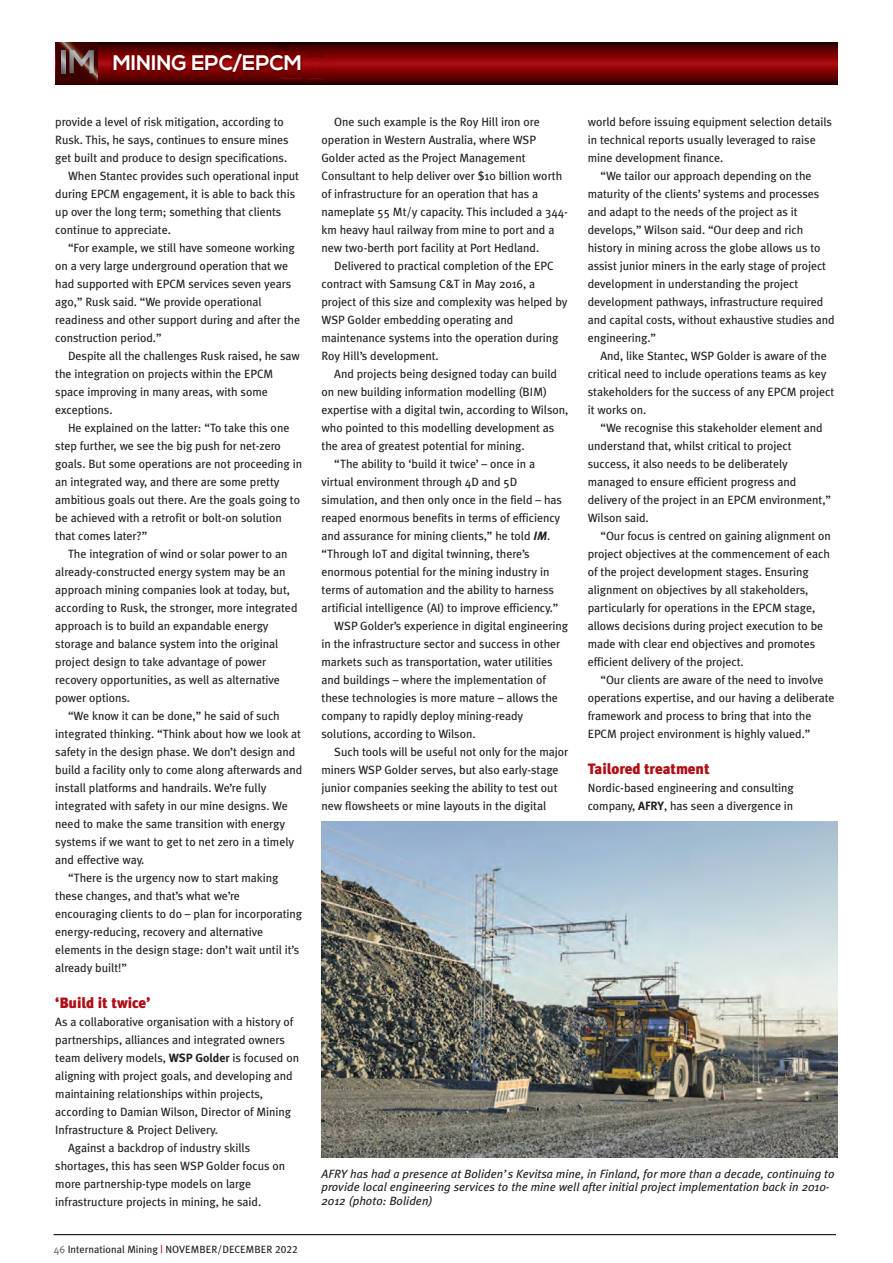
<style>
.page{position:relative;width:893px;height:1263px;background:#fff}
.page>*{position:absolute;margin:0;border:0;box-sizing:border-box;transform-origin:0 0}
.t1{font:700 21px "Nexa";color:#fff}
.t2{font:900 15px "Meta Plus";letter-spacing:-.005em;color:#b00d15}
.t3{font:12px/18px "Meta Plus";letter-spacing:-.005em;color:#231f20}
.t4{font:italic 12px/13.5px "Meta Plus";color:#231f20}
.t5{font:10.5px "Meta Plus Book Caps";color:#231f20}
.s1{font-weight:700}
.s2{font-family:"Meta Plus";color:#6c6d70}
.s3{font-family:"Meta Plus"}
.s4{font-family:"Meta Plus";color:#b00d15}
.s5{font-family:"Meta Plus Bold Caps";font-style:italic}
</style>
<div class="page">
<img style="left:321px;top:822px;width:517px;height:336px">
<img style="left:93px;top:84px;width:745px;height:1px">
<img style="left:93px;top:42px;width:745px;height:42px">
<svg style="left:56px;top:43px;width:42px;height:41px"></svg>
<svg style="left:61px;top:50px;width:4px;height:23px"></svg>
<svg style="left:69px;top:50px;width:25px;height:23px"></svg>
<hr style="left:54px;top:1234px;width:782px;height:1px;background:#231f20">
<p class="t1" style="left:113px;top:51px;width:191px">MINING EPC/EPCM</p>
<p class="t3" style="left:55px;top:114px;width:235px">provide a level of risk mitigation, according to<br>Rusk. This, he says, continues to ensure mines get built and produce to design specifications.</p>
<p class="t3" style="left:55px;top:168px;width:245px;text-indent:13px">When Stantec provides such operational input during EPCM engagement, it is able to back this up over the long term; something that clients continue to appreciate.</p>
<p class="t3" style="left:55px;top:240px;width:246px;text-indent:13px">“For example, we still have someone working on a very large underground operation that we had supported with EPCM services seven years ago,” Rusk said. “We provide operational readiness and other support during and after the construction period.”</p>
<p class="t3" style="left:55px;top:348px;width:246px;text-indent:13px">Despite all the challenges Rusk raised, he saw the integration on projects within the EPCM space improving in many areas, with some exceptions.</p>
<p class="t3" style="left:55px;top:420px;width:248px;text-indent:13px">He explained on the latter: “To take this one step further, we see the big push for net-zero goals. But some operations are not proceeding in an integrated way, and there are some pretty ambitious goals out there. Are the goals going to be achieved with a retrofit or bolt-on solution that comes later?”</p>
<p class="t3" style="left:55px;top:546px;width:244px;text-indent:13px">The integration of wind or solar power to an already-constructed energy system may be an approach mining companies look at today, but, according to Rusk, the stronger, more integrated approach is to build an expandable energy storage and balance system into the original project design to take advantage of power recovery opportunities, as well as alternative power options.</p>
<p class="t3" style="left:55px;top:708px;width:249px;text-indent:13px">“We know it can be done,” he said of such integrated thinking. “Think about how we look at safety in the design phase. We don’t design and build a facility only to come along afterwards and install platforms and handrails. We’re fully integrated with safety in our mine designs. We need to make the same transition with energy systems if we want to get to net zero in a timely and effective way.</p>
<p class="t3" style="left:55px;top:870px;width:248px;text-indent:13px">“There is the urgency now to start making these changes, and that’s what we’re encouraging clients to do – plan for incorporating energy-reducing, recovery and alternative elements in the design stage: don’t wait until it’s already built!”</p>
<p class="t2" style="left:55px;top:997px;width:97px">‘Build it twice’</p>
<p class="t3" style="left:55px;top:1014px;width:245px">As a collaborative organisation with a history of partnerships, alliances and integrated owners team delivery models, <span class="s1">WSP Golder</span> is focused on aligning with project goals, and developing and maintaining relationships within projects, according to Damian Wilson, Director of Mining Infrastructure &amp; Project Delivery.</p>
<p class="t3" style="left:55px;top:1140px;width:231px;text-indent:13px">Against a backdrop of industry skills shortages, this has seen WSP Golder focus on more partnership-type models on large infrastructure projects in mining, he said.</p>
<p class="t5" style="left:54px;top:1243px;width:245px"><span class="s2">46</span> <span class="s3">International Mining</span> <span class="s4">|</span> NOVEMBER/DECEMBER 2022</p>
<p class="t3" style="left:321px;top:114px;width:248px;text-indent:13px">One such example is the Roy Hill iron ore operation in Western Australia, where WSP Golder acted as the Project Management Consultant to help deliver over $10 billion worth of infrastructure for an operation that has a nameplate 55 Mt/y capacity. This included a 344- km heavy haul railway from mine to port and a new two-berth port facility at Port Hedland.</p>
<p class="t3" style="left:321px;top:258px;width:247px;text-indent:13px">Delivered to practical completion of the EPC contract with Samsung C&amp;T in May 2016, a project of this size and complexity was helped by WSP Golder embedding operating and maintenance systems into the operation during Roy Hill’s development.</p>
<p class="t3" style="left:321px;top:366px;width:248px;text-indent:13px">And projects being designed today can build on new building information modelling (BIM) expertise with a digital twin, according to Wilson, who pointed to this modelling development as the area of greatest potential for mining.</p>
<p class="t3" style="left:321px;top:456px;width:242px;text-indent:13px">“The ability to ‘build it twice’ – once in a virtual environment through 4D and 5D simulation, and then only once in the field – has reaped enormous benefits in terms of efficiency and assurance for mining clients,” he told <span class="s5">IM</span>. “Through IoT and digital twinning, there’s enormous potential for the mining industry in terms of automation and the ability to harness artificial intelligence (AI) to improve efficiency.”</p>
<p class="t3" style="left:321px;top:618px;width:248px;text-indent:13px">WSP Golder’s experience in digital engineering in the infrastructure sector and success in other markets such as transportation, water utilities and buildings – where the implementation of these technologies is more mature – allows the company to rapidly deploy mining-ready solutions, according to Wilson.</p>
<p class="t3" style="left:321px;top:744px;width:248px;text-indent:13px">Such tools will be useful not only for the major miners WSP Golder serves, but also early-stage junior companies seeking the ability to test out new flowsheets or mine layouts in the digital</p>
<p class="t3" style="left:588px;top:114px;width:246px">world before issuing equipment selection details in technical reports usually leveraged to raise mine development finance.</p>
<p class="t3" style="left:588px;top:168px;width:249px;text-indent:13px">“We tailor our approach depending on the maturity of the clients’ systems and processes and adapt to the needs of the project as it develops,” Wilson said. “Our deep and rich history in mining across the globe allows us to assist junior miners in the early stage of project development in understanding the project development pathways, infrastructure required and capital costs, without exhaustive studies and engineering.”</p>
<p class="t3" style="left:588px;top:348px;width:248px;text-indent:13px">And, like Stantec, WSP Golder is aware of the critical need to include operations teams as key stakeholders for the success of any EPCM project it works on.</p>
<p class="t3" style="left:588px;top:420px;width:245px;text-indent:13px">“We recognise this stakeholder element and understand that, whilst critical to project success, it also needs to be deliberately managed to ensure efficient progress and delivery of the project in an EPCM environment,” Wilson said.</p>
<p class="t3" style="left:588px;top:528px;width:245px;text-indent:13px">“Our focus is centred on gaining alignment on project objectives at the commencement of each of the project development stages. Ensuring alignment on objectives by all stakeholders, particularly for operations in the EPCM stage, allows decisions during project execution to be made with clear end objectives and promotes efficient delivery of the project.</p>
<p class="t3" style="left:588px;top:672px;width:248px;text-indent:13px">“Our clients are aware of the need to involve operations expertise, and our having a deliberate framework and process to bring that into the EPCM project environment is highly valued.”</p>
<p class="t2" style="left:588px;top:763px;width:123px">Tailored treatment</p>
<p class="t3" style="left:588px;top:780px;width:208px">Nordic-based engineering and consulting company, <span class="s1">AFRY</span>, has seen a divergence in</p>
<p class="t4" style="left:321px;top:1168px;width:515px">AFRY has had a presence at Boliden’s Kevitsa mine, in Finland, for more than a decade, continuing to provide local engineering services to the mine well after initial project implementation back in 2010-<br>2012 (photo: Boliden)</p>
</div>
